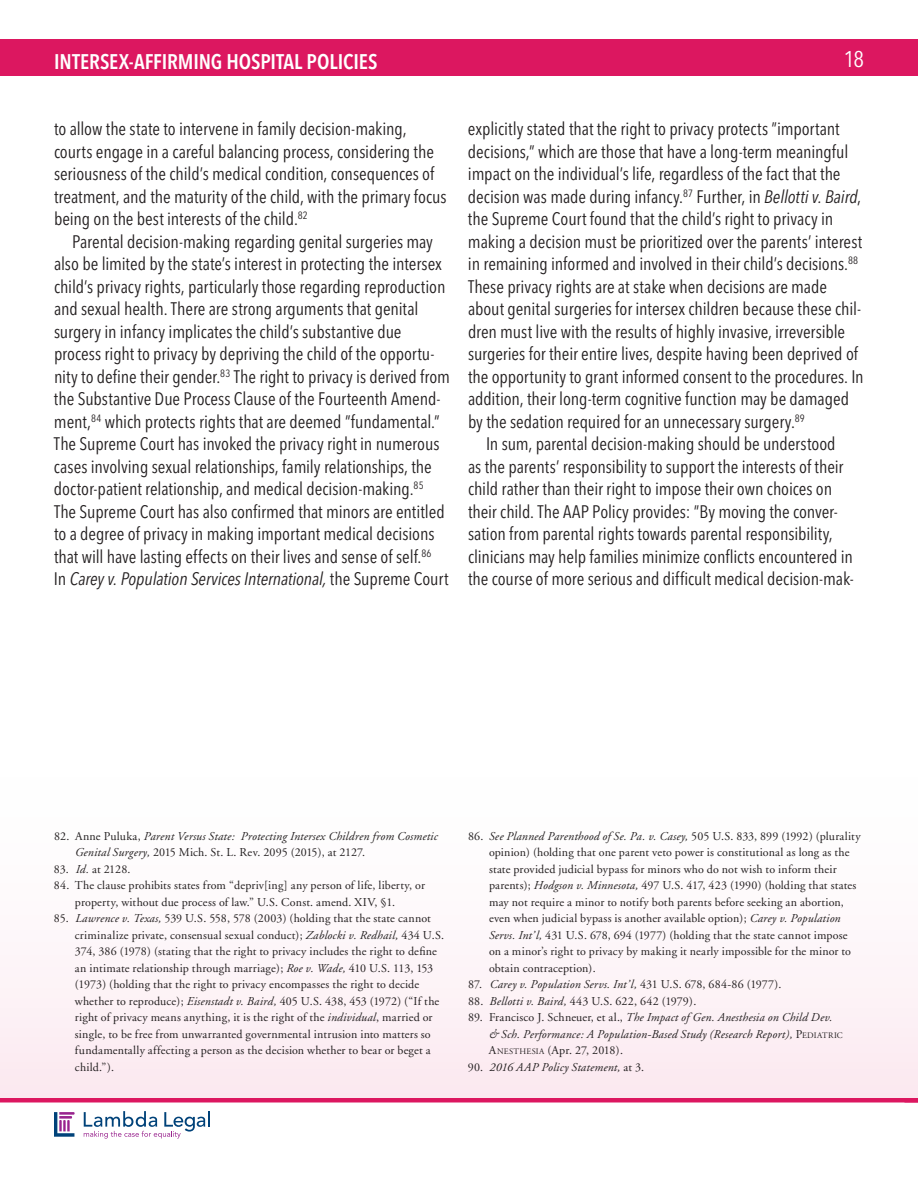
<style>
.page{position:relative;width:918px;height:1188px;background:#fff}
.page>*{position:absolute;margin:0;border:0;box-sizing:border-box;transform-origin:0 0}
.t1{font:condensed 22.5px "Avenir Next LT Pro";color:#fff}
.t2{font:600 condensed 21px "Avenir Next LT Pro";letter-spacing:-.005em;color:#fff}
.t3{font:condensed 18px/22.5px "Avenir Next LT Pro";letter-spacing:-.005em;color:#231f20}
.t4{font:12px/16.5px "Adobe Garamond";letter-spacing:.015em;color:#231f20}
.t5{font:italic 12px/16.5px "Adobe Garamond";letter-spacing:.015em;color:#231f20}
.s1{font-style:italic}
.s2{font-style:normal}
.s3{font-style:normal;font-size:8.4px}
</style>
<div class="page">
<div style="left:0;top:723px;width:918px;height:377px;background:linear-gradient(to right,#fdf7f9,#fdf7f9)"></div>
<div style="left:0;top:39px;width:918px;height:37px;background:#dc1760"></div>
<hr style="left:0;top:1098px;width:918px;height:4px;background:#dc1760">
<svg style="left:84px;top:1111px;width:125px;height:28px"></svg>
<svg style="left:54px;top:1112px;width:21px;height:25px"></svg>
<p class="t2" style="left:54px;top:49px;width:325px">INTERSEX-AFFIRMING HOSPITAL POLICIES</p>
<p class="t1" style="left:844px;top:46px;width:22px">18</p>
<p class="t3" style="left:54px;top:117px;width:394px">to allow the state to intervene in family decision-making, courts engage in a careful balancing process, considering the seriousness of the child’s medical condition, consequences of treatment, and the maturity of the child, with the primary focus being on the best interests of the child.<sup>82</sup></p>
<p class="t3" style="left:54px;top:230px;width:398px;text-indent:18px">Parental decision-making regarding genital surgeries may also be limited by the state’s interest in protecting the intersex child’s privacy rights, particularly those regarding reproduction and sexual health. There are strong arguments that genital surgery in infancy implicates the child’s substantive due process right to privacy by depriving the child of the opportu&shy;nity to define their gender.<sup>83</sup> The right to privacy is derived from the Substantive Due Process Clause of the Fourteenth Amend&shy;ment,<sup>84</sup> which protects rights that are deemed ”fundamental.” The Supreme Court has invoked the privacy right in numerous cases involving sexual relationships, family relationships, the doctor-patient relationship, and medical decision-making.<sup>85<br></sup>The Supreme Court has also confirmed that minors are entitled to a degree of privacy in making important medical decisions that will have lasting effects on their lives and sense of self.<sup>86<br></sup>In <span class="s1">Carey v. Population Services International,</span> the Supreme Court</p>
<p class="t3" style="left:468px;top:117px;width:373px">explicitly stated that the right to privacy protects ”important</p>
<p class="t3" style="left:468px;top:140px;width:382px">decisions,” which are those that have a long-term meaningful</p>
<p class="t3" style="left:468px;top:162px;width:374px">impact on the individual’s life, regardless of the fact that the</p>
<p class="t3" style="left:468px;top:185px;width:395px">decision was made during infancy.<sup>87</sup> Further, in <span class="s1">Bellotti v. Baird</span>,</p>
<p class="t3" style="left:468px;top:207px;width:367px">the Supreme Court found that the child’s right to privacy in</p>
<p class="t3" style="left:468px;top:230px;width:396px">making a decision must be prioritized over the parents’ interest</p>
<p class="t3" style="left:468px;top:252px;width:392px">in remaining informed and involved in their child’s decisions.<sup>88</sup></p>
<p class="t3" style="left:468px;top:275px;width:361px">These privacy rights are at stake when decisions are made</p>
<p class="t3" style="left:468px;top:297px;width:395px">about genital surgeries for intersex children because these chil-</p>
<p class="t3" style="left:468px;top:320px;width:379px">dren must live with the results of highly invasive, irreversible</p>
<p class="t3" style="left:468px;top:342px;width:392px">surgeries for their entire lives, despite having been deprived of</p>
<p class="t3" style="left:468px;top:365px;width:397px">the opportunity to grant informed consent to the procedures. In</p>
<p class="t3" style="left:468px;top:387px;width:383px">addition, their long-term cognitive function may be damaged</p>
<p class="t3" style="left:468px;top:410px;width:338px">by the sedation required for an unnecessary surgery.<sup>89</sup></p>
<p class="t3" style="left:486px;top:432px;width:351px">In sum, parental decision-making should be understood</p>
<p class="t3" style="left:468px;top:455px;width:377px">as the parents’ responsibility to support the interests of their</p>
<p class="t3" style="left:468px;top:477px;width:366px">child rather than their right to impose their own choices on</p>
<p class="t3" style="left:468px;top:500px;width:371px">their child. The AAP Policy provides: ”By moving the conver-</p>
<p class="t3" style="left:468px;top:522px;width:366px">sation from parental rights towards parental responsibility,</p>
<p class="t3" style="left:468px;top:545px;width:386px">clinicians may help families minimize conflicts encountered in</p>
<p class="t3" style="left:468px;top:567px;width:387px">the course of more serious and difficult medical decision-mak-</p>
<p class="t5" style="left:75px;top:828px;width:364px;text-indent:-21px"><span class="s2">82. Anne Puluka,</span> Parent Versus State: Protecting Intersex Children from Cosmetic<br>Genital Surgery, <span class="s2">2015 Mich. St. L. Rev. 2095 (2015), at 2127.</span></p>
<p class="t4" style="left:54px;top:861px;width:78px">83. <span class="s1">Id.</span> at 2128.</p>
<p class="t4" style="left:75px;top:878px;width:352px;text-indent:-21px">84. The clause prohibits states from “depriv[ing] any person of life, liberty, or property, without due process of law.” U.S. Const. amend. XIV, §1.</p>
<p class="t4" style="left:75px;top:911px;width:371px;text-indent:-21px">85. <span class="s1">Lawrence v. Texas,</span> 539 U.S. 558, 578 (2003) (holding that the state cannot criminalize private, consensual sexual conduct); <span class="s1">Zablocki v. Redhail,</span> 434 U.S.<br>374, 386 (1978) (stating that the right to privacy includes the right to define an intimate relationship through marriage); <span class="s1">Roe v. Wade,</span> 410 U.S. 113, 153 (1973) (holding that the right to privacy encompasses the right to decide whether to reproduce); <span class="s1">Eisenstadt v. Baird,</span> 405 U.S. 438, 453 (1972) (“If the right of privacy means anything, it is the right of the <span class="s1">individual</span>, married or single, to be free from unwarranted governmental intrusion into matters so fundamentally affecting a person as the decision whether to bear or beget a child.”).</p>
<p class="t4" style="left:489px;top:828px;width:373px;text-indent:-21px">86. <span class="s1">See Planned Parenthood of Se. Pa. v. Casey,</span> 505 U.S. 833, 899 (1992) (plurality opinion) (holding that one parent veto power is constitutional as long as the state provided judicial bypass for minors who do not wish to inform their parents); <span class="s1">Hodgson v. Minnesota,</span> 497 U.S. 417, 423 (1990) (holding that states may not require a minor to notify both parents before seeking an abortion, even when judicial bypass is another available option); <span class="s1">Carey v. Population Servs. Int’l,</span> 431 U.S. 678, 694 (1977) (holding that the state cannot impose on a minor’s right to privacy by making it nearly impossible for the minor to obtain contraception).</p>
<p class="t5" style="left:468px;top:977px;width:315px"><span class="s2">87.</span> Carey v. Population Servs. Int’l, <span class="s2">431 U.S. 678, 684-86 (1977).</span></p>
<p class="t4" style="left:468px;top:993px;width:230px">88. <span class="s1">Bellotti v. Baird,</span> 443 U.S. 622, 642 (1979).</p>
<p class="t5" style="left:489px;top:1010px;width:355px;text-indent:-21px"><span class="s2">89. Francisco J. Schneuer, et al.,</span> The Impact of Gen. Anesthesia on Child Dev. &amp; Sch. Performance: A Population-Based Study (Research Report), <span class="s2">P</span><span class="s3">EDIATRIC<br></span><span class="s2">A</span><span class="s3">NESTHESIA</span> <span class="s2">(Apr. 27, 2018).</span></p>
<p class="t5" style="left:468px;top:1059px;width:178px"><span class="s2">90.</span> 2016 AAP Policy Statement, <span class="s2">at 3.</span></p>
</div>
